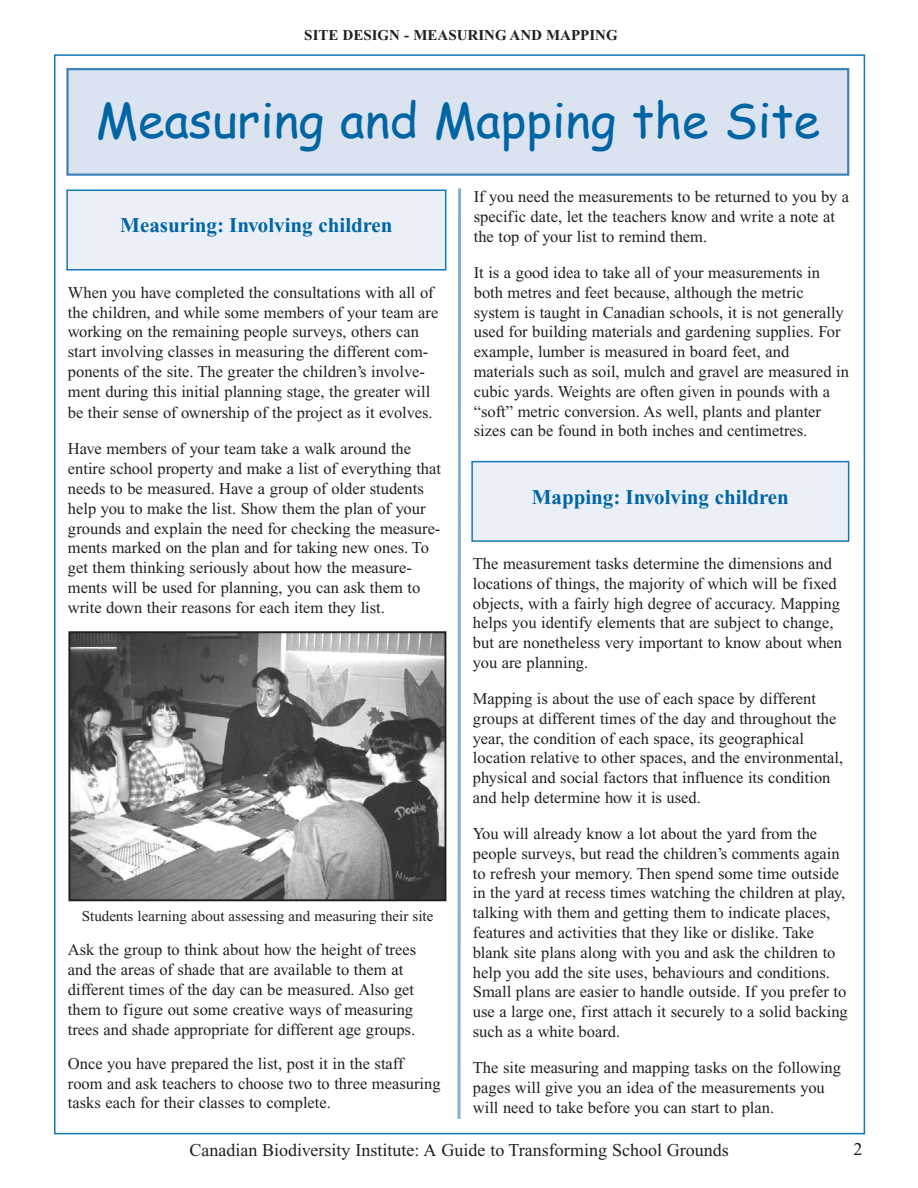
<style>
.page{position:relative;width:918px;height:1188px;background:#fff}
.page>*{position:absolute;margin:0;border:0;box-sizing:border-box;transform-origin:0 0}
.t1{font:48px "Comic Sans MS";color:#0065a4}
.t2{font:700 21px "Times New Roman";color:#0065a4}
.t3{font:18px "Times New Roman";color:#231f20}
.t4{font:16.5px/19.8px "Times New Roman";color:#231f20}
.t5{font:15px "Times New Roman";color:#231f20}
.t6{font:700 15px "Times New Roman";color:#231f20}
</style>
<div class="page">
<div style="left:68px;top:69px;width:780px;height:106px;background:#dce3f0"></div>
<div style="left:66px;top:68px;width:783px;height:108px;border:2px solid #3e84ba"></div>
<div style="left:67px;top:190px;width:379px;height:80px;background:#ebeff7"></div>
<div style="left:66px;top:190px;width:380px;height:81px;border:2px solid #1379b2"></div>
<svg style="left:457px;top:188px;width:4px;height:931px;background:#a7c1dd"></svg>
<img style="left:71px;top:634px;width:372px;height:264px">
<div style="left:68px;top:631px;width:378px;height:270px;border:2px solid #231f20"></div>
<div style="left:472px;top:462px;width:377px;height:79px;background:#ebeff7"></div>
<div style="left:471px;top:461px;width:378px;height:81px;border:2px solid #1379b2"></div>
<p class="t6" style="left:304px;top:30px;width:315px">SITE DESIGN - MEASURING AND MAPPING</p>
<p class="t1" style="left:96px;top:85px;width:726px">Measuring and Mapping the Site</p>
<p class="t2" style="left:120px;top:218px;width:274px">Measuring: Involving children</p>
<p class="t4" style="left:68px;top:284px;width:372px">When you have completed the consultations with all of the children, and while some members of your team are working on the remaining people surveys, others can start involving classes in measuring the different com&shy;ponents of the site. The greater the children’s involve&shy;ment during this initial planning stage, the greater will</p>
<p class="t4" style="left:68px;top:396px;width:366px;line-height:36.2px">be their sense of ownership of the project as it evolves.<br>Have members of your team take a walk around the</p>
<p class="t4" style="left:68px;top:460px;width:375px">entire school property and make a list of everything that needs to be measured. Have a group of older students help you to make the list. Show them the plan of your grounds and explain the need for checking the measure&shy;ments marked on the plan and for taking new ones. To get them thinking seriously about how the measure&shy;ments will be used for planning, you can ask them to write down their reasons for each item they list.</p>
<p class="t5" style="left:82px;top:911px;width:353px">Students learning about assessing and measuring their site</p>
<p class="t4" style="left:68px;top:941px;width:350px">Ask the group to think about how the height of trees and the areas of shade that are available to them at different times of the day can be measured. Also get them to figure out some creative ways of measuring trees and shade appropriate for different age groups.</p>
<p class="t4" style="left:68px;top:1055px;width:374px">Once you have prepared the list, post it in the staff room and ask teachers to choose two to three measuring tasks each for their classes to complete.</p>
<p class="t4" style="left:474px;top:189px;width:377px">If you need the measurements to be returned to you by a specific date, let the teachers know and write a note at the top of your list to remind them.</p>
<p class="t4" style="left:474px;top:264px;width:377px">It is a good idea to take all of your measurements in both metres and feet because, although the metric system is taught in Canadian schools, it is not generally used for building materials and gardening supplies. For example, lumber is measured in board feet, and materials such as soil, mulch and gravel are measured in cubic yards. Weights are often given in pounds with a “soft” metric conversion. As well, plants and planter sizes can be found in both inches and centimetres.</p>
<p class="t2" style="left:532px;top:489px;width:259px">Mapping: Involving children</p>
<p class="t4" style="left:473px;top:555px;width:371px">The measurement tasks determine the dimensions and locations of things, the majority of which will be fixed objects, with a fairly high degree of accuracy. Mapping helps you identify elements that are subject to change, but are nonetheless very important to know about when you are planning.</p>
<p class="t4" style="left:473px;top:690px;width:372px">Mapping is about the use of each space by different groups at different times of the day and throughout the year, the condition of each space, its geographical location relative to other spaces, and the environmental, physical and social factors that influence its condition and help determine how it is used.</p>
<p class="t4" style="left:473px;top:825px;width:376px">You will already know a lot about the yard from the people surveys, but read the children’s comments again to refresh your memory. Then spend some time outside in the yard at recess times watching the children at play, talking with them and getting them to indicate places, features and activities that they like or dislike. Take blank site plans along with you and ask the children to help you add the site uses, behaviours and conditions.<br>Small plans are easier to handle outside. If you prefer to use a large one, first attach it securely to a solid backing such as a white board.</p>
<p class="t4" style="left:473px;top:1059px;width:370px">The site measuring and mapping tasks on the following pages will give you an idea of the measurements you will need to take before you can start to plan.</p>
<p class="t3" style="left:189px;top:1143px;width:541px">Canadian Biodiversity Institute: A Guide to Transforming School Grounds</p>
<p class="t3" style="left:853px;top:1143px;width:10px">2</p>
</div>
